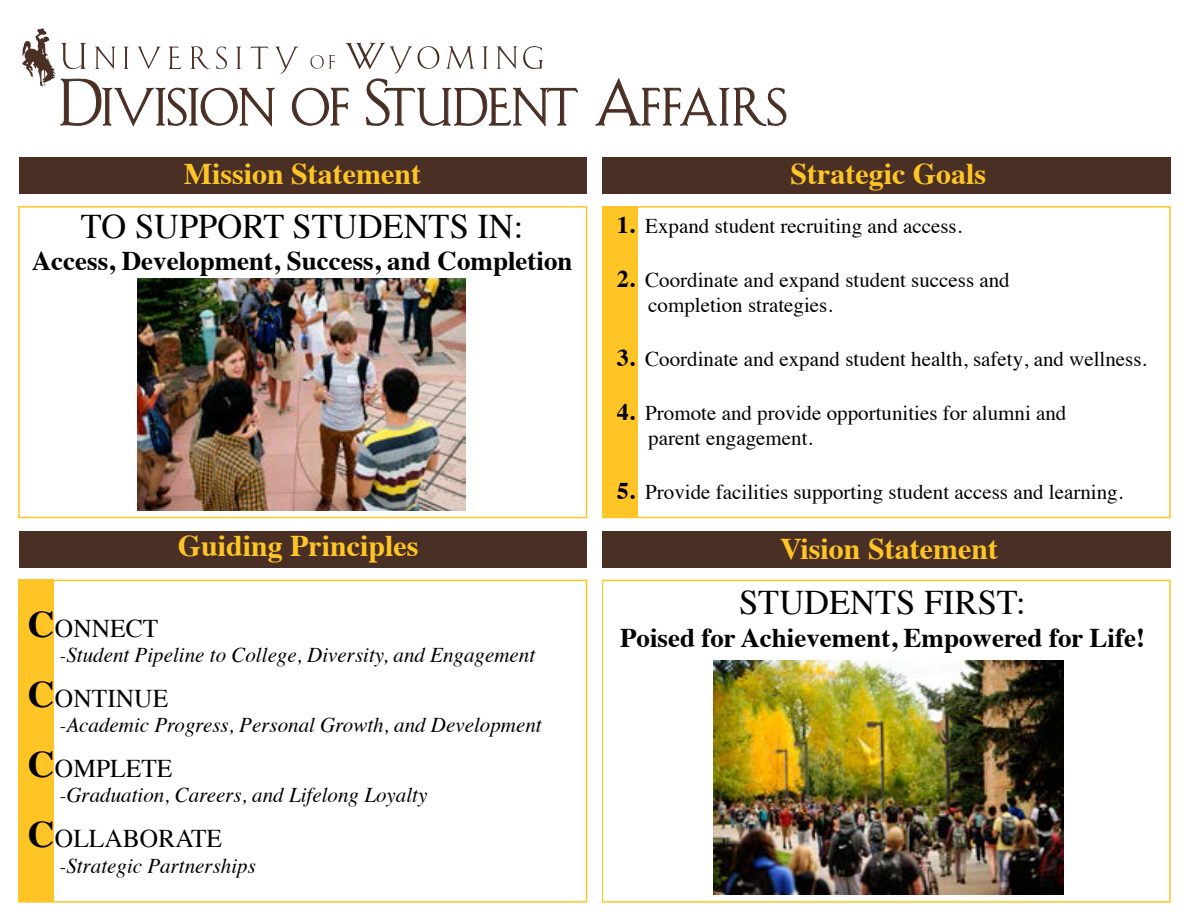
<style>
.page{position:relative;width:1188px;height:918px;background:#fff}
.page>*{position:absolute;margin:0;border:0;box-sizing:border-box;transform-origin:0 0}
.t1{font:55.5px "Bauer Text Initials";letter-spacing:.02em;color:#492f24}
.t2{font:34.5px "Times";color:#000}
.t3{font:700 30px "Times";color:#ffc425}
.t4{font:700 27px "Times";color:#000}
.t5{font:25.5px "Times";color:#000}
.t6{font:21px/25.2px "Times";color:#000}
.t7{font:italic 21px "Times";color:#000}
.s1{font-weight:700;font-size:24px}
.s2{font-weight:700;font-size:37.5px}
</style>
<div class="page">
<div style="left:602px;top:206px;width:569px;height:312px;border:2px solid #ffc425"></div>
<div style="left:602px;top:580px;width:569px;height:323px;border:2px solid #ffc425"></div>
<div style="left:19px;top:158px;width:1152px;height:36px;background:#492f24"></div>
<div style="left:19px;top:531px;width:1152px;height:36px;background:#492f24"></div>
<div style="left:587px;top:144px;width:15px;height:774px;background:#fff"></div>
<div style="left:18px;top:580px;width:569px;height:323px;border:2px solid #ffc425"></div>
<div style="left:18px;top:206px;width:569px;height:312px;border:2px solid #ffc425"></div>
<img style="left:137px;top:279px;width:329px;height:232px">
<svg style="left:22px;top:28px;width:556px;height:99px"></svg>
<svg style="left:595px;top:78px;width:192px;height:48px"></svg>
<img style="left:713px;top:661px;width:351px;height:233px">
<div style="left:19px;top:580px;width:35px;height:322px;background:#ffc425"></div>
<div style="left:603px;top:206px;width:35px;height:311px;background:#ffc425"></div>
<h1 class="t1" style="left:59px;top:69px;width:728px">Division of Student Affairs</h1>
<h3 class="t3" style="left:184px;top:146px;width:239px">Mission Statement</h3>
<h3 class="t3" style="left:790px;top:145px;width:197px">Strategic Goals</h3>
<h2 class="t2" style="left:81px;top:194px;width:444px">TO SUPPORT STUDENTS IN:</h2>
<p class="t4" style="left:32px;top:235px;width:542px">Access, Development, Success, and Completion</p>
<p class="t6" style="left:617px;top:212px;width:347px"><span class="s1">1.</span> Expand student recruiting and access.</p>
<p class="t6" style="left:648px;top:266px;width:363px;text-indent:-32px"><span class="s1">2.</span> Coordinate and expand student success and completion strategies.</p>
<p class="t6" style="left:617px;top:345px;width:532px"><span class="s1">3.</span> Coordinate and expand student health, safety, and wellness.</p>
<p class="t6" style="left:648px;top:399px;width:420px;text-indent:-32px"><span class="s1">4.</span> Promote and provide opportunities for alumni and parent engagement.</p>
<p class="t6" style="left:617px;top:478px;width:508px"><span class="s1">5.</span> Provide facilities supporting student access and learning.</p>
<h3 class="t3" style="left:178px;top:518px;width:242px">Guiding Principles</h3>
<h3 class="t3" style="left:780px;top:521px;width:220px">Vision Statement</h3>
<p class="t5" style="left:28px;top:604px;width:132px"><span class="s2">C</span>ONNECT</p>
<p class="t7" style="left:59px;top:637px;width:477px">-Student Pipeline to College, Diversity, and Engagement</p>
<p class="t5" style="left:28px;top:674px;width:142px"><span class="s2">C</span>ONTINUE</p>
<p class="t7" style="left:59px;top:707px;width:484px">-Academic Progress, Personal Growth, and Development</p>
<p class="t5" style="left:28px;top:745px;width:146px"><span class="s2">C</span>OMPLETE</p>
<p class="t7" style="left:59px;top:777px;width:369px">-Graduation, Careers, and Lifelong Loyalty</p>
<p class="t5" style="left:28px;top:815px;width:196px"><span class="s2">C</span>OLLABORATE</p>
<p class="t7" style="left:59px;top:847px;width:198px">-Strategic Partnerships</p>
<h2 class="t2" style="left:739px;top:570px;width:288px">STUDENTS FIRST:</h2>
<p class="t4" style="left:620px;top:612px;width:526px">Poised for Achievement, Empowered for Life!</p>
</div>
